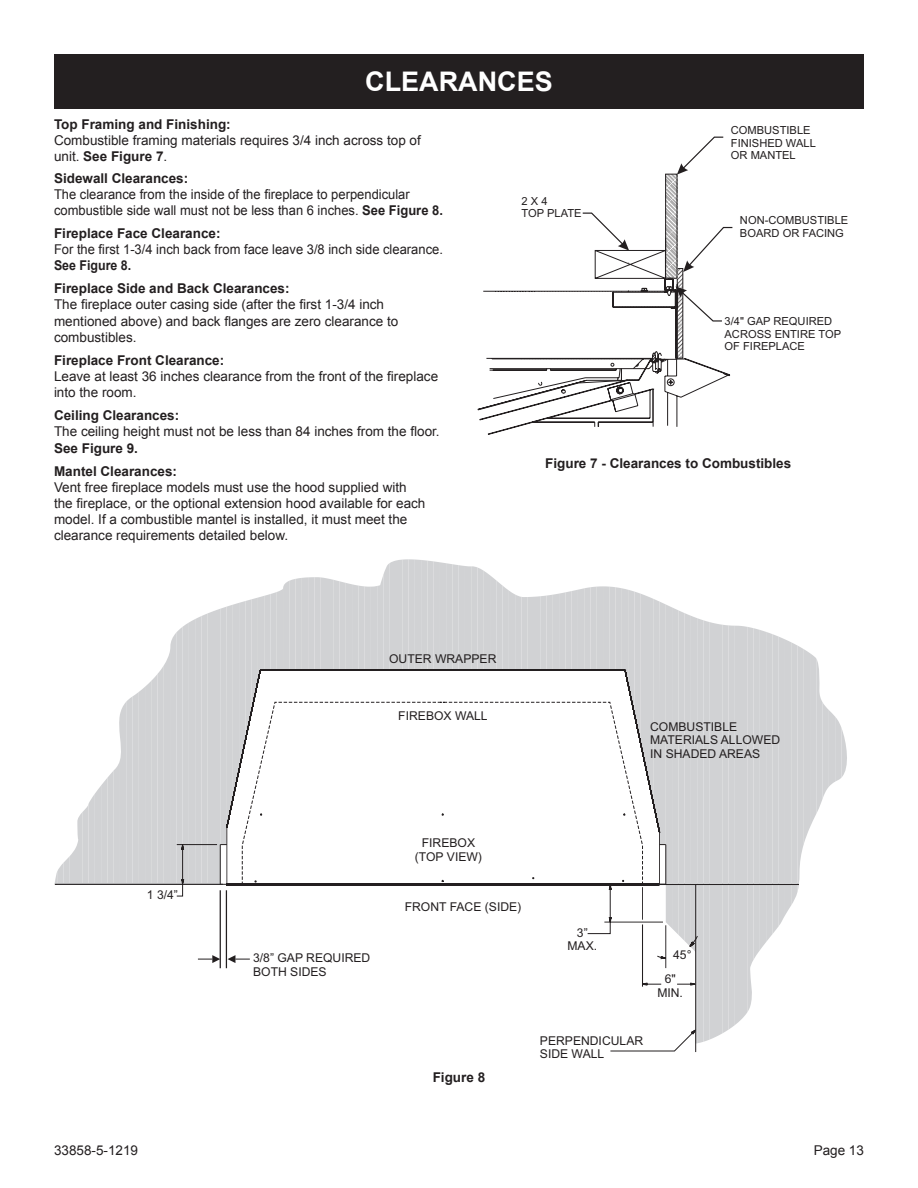
<style>
.page{position:relative;width:918px;height:1188px;background:#fff}
.page>*{position:absolute;margin:0;border:0;box-sizing:border-box;transform-origin:0 0}
.t1{font:700 27px "Arial";color:#fff}
.t2{font:13.5px/16.2px "Arial";color:#231f20}
.t3{font:700 13.5px/23px "Arial";color:#231f20}
.t4{font:13.5px/16.2px "Arial";color:#231f20;scale:.96 1}
.t5{font:700 13.5px/23px "Arial";color:#231f20;scale:.92 1}
.t6{font:12.15px/13.5px "Arial";color:#231f20;text-align:center}
.t7{font:11.1px/12.5px "Arial";color:#231f20}
.s1{font-weight:700}
</style>
<div class="page">
<div style="left:54px;top:54px;width:810px;height:54px;background:#231f20"></div>
<hr style="left:695px;top:884px;width:1px;height:168px;background:#231f20">
<svg style="left:54px;top:559px;width:793px;height:492px"></svg>
<svg style="left:477px;top:136px;width:256px;height:299px"></svg>
<h1 class="t1" style="left:365px;top:63px;width:189px">CLEARANCES</h1>
<p class="t3" style="left:54px;top:113px;width:178px">Top Framing and Finishing:</p>
<p class="t2" style="left:54px;top:132px;width:368px">Combustible framing materials requires 3/4 inch across top of unit. <span class="s1">See Figure 7</span>.</p>
<p class="t3" style="left:54px;top:167px;width:136px">Sidewall Clearances:</p>
<p class="t4" style="left:54px;top:186px;width:407px">The clearance from the inside of the fireplace to perpendicular combustible side wall must not be less than 6 inches. <span class="s1">See Figure 8.</span></p>
<p class="t3" style="left:54px;top:222px;width:168px">Fireplace Face Clearance:</p>
<p class="t4" style="left:54px;top:241px;width:407px">For the first 1-3/4 inch back from face leave 3/8 inch side clearance.</p>
<p class="t5" style="left:54px;top:254px;width:258px">See Figure 8.<br>Fireplace Side and Back Clearances:</p>
<p class="t2" style="left:54px;top:297px;width:346px">The fireplace outer casing side (after the first 1-3/4 inch mentioned above) and back flanges are zero clearance to combustibles.</p>
<p class="t3" style="left:54px;top:349px;width:172px">Fireplace Front Clearance:</p>
<p class="t2" style="left:54px;top:368px;width:386px">Leave at least 36 inches clearance from the front of the fireplace into the room.</p>
<p class="t3" style="left:54px;top:404px;width:127px">Ceiling Clearances:</p>
<p class="t2" style="left:54px;top:424px;width:387px">The ceiling height must not be less than 84 inches from the floor.</p>
<p class="t3" style="left:54px;top:437px;width:125px">See Figure 9.<br>Mantel Clearances:</p>
<p class="t2" style="left:54px;top:479px;width:373px">Vent free fireplace models must use the hood supplied with the fireplace, or the optional extension hood available for each model. If a combustible mantel is installed, it must meet the clearance requirements detailed below.</p>
<p class="t7" style="left:522px;top:194px;width:62px">2 X 4<br>TOP PLATE</p>
<p class="t7" style="left:731px;top:124px;width:86px">COMBUSTIBLE<br>FINISHED WALL<br>OR MANTEL</p>
<p class="t7" style="left:740px;top:214px;width:110px">NON-COMBUSTIBLE<br>BOARD OR FACING</p>
<p class="t7" style="left:725px;top:315px;width:118px">3/4" GAP REQUIRED<br>ACROSS ENTIRE TOP<br>OF FIREPLACE</p>
<p class="t3" style="left:545px;top:452px;width:248px">Figure 7 - Clearances to Combustibles</p>
<p class="t6" style="left:389px;top:653px;width:109px">OUTER WRAPPER</p>
<p class="t6" style="left:398px;top:710px;width:91px">FIREBOX WALL</p>
<p class="t6" style="left:650px;top:721px;width:132px;text-align:left">COMBUSTIBLE<br>MATERIALS ALLOWED<br>IN SHADED AREAS</p>
<p class="t6" style="left:147px;top:889px;width:33px">1 3/4”</p>
<p class="t6" style="left:253px;top:953px;width:119px;text-align:left">3/8” GAP REQUIRED<br>BOTH SIDES</p>
<p class="t6" style="left:415px;top:837px;width:69px">FIREBOX (TOP VIEW)</p>
<p class="t6" style="left:405px;top:901px;width:118px">FRONT FACE (SIDE)</p>
<p class="t3" style="left:433px;top:1067px;width:54px">Figure 8</p>
<p class="t6" style="left:568px;top:927px;width:31px">3”<br>MAX.</p>
<p class="t6" style="left:673px;top:949px;width:20px">45°</p>
<p class="t6" style="left:657px;top:973px;width:27px">6"<br>MIN.</p>
<p class="t6" style="left:540px;top:1035px;width:105px;text-align:left">PERPENDICULAR<br>SIDE WALL</p>
<p class="t2" style="left:54px;top:1143px;width:86px">33858-5-1219</p>
<p class="t2" style="left:814px;top:1143px;width:52px">Page 13</p>
</div>
